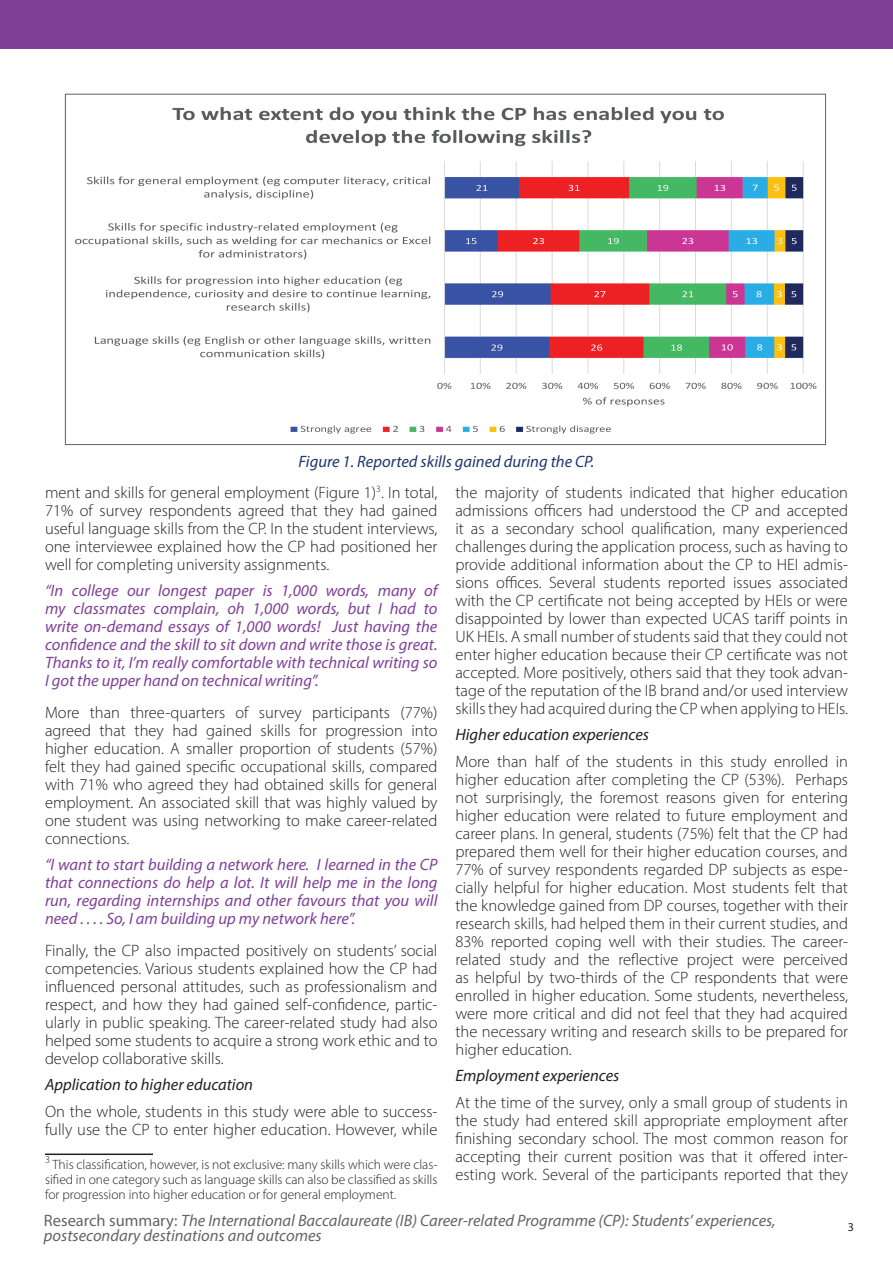
<style>
.page{position:relative;width:893px;height:1263px;background:#fff}
.page>*{position:absolute;margin:0;border:0;box-sizing:border-box;transform-origin:0 0}
.Main_body{font:300 16.5px/18px "Myriad Pro";color:#231f20;text-align:justify}
.Call-out_purple{font:italic 16.5px/18px "Myriad Pro";color:#7f4098;text-align:justify}
.t1{font:italic 16.5px/15px "Myriad Pro";color:#636466}
.Sub_sub_heading{font:italic 16.5px "Myriad Pro";color:#231f20}
.t2{font:italic 16.5px "Myriad Pro";color:#1e376d}
.Footnote{font:300 13.5px/15px "Myriad Pro";color:#231f20;text-align:justify}
.t3{font:12px "Myriad Pro";color:#231f20}
.s1{font-style:normal}
</style>
<div class="page">
<div style="left:0;top:0;width:893px;height:48px;background:#7f4098"></div>
<hr style="left:45px;top:1153px;width:108px;height:2px;background:#231f20">
<img style="left:75px;top:107px;width:742px;height:327px">
<p class="t2" style="left:299px;top:452px;width:297px">Figure 1. Reported skills gained during the CP.</p>
<p class="Main_body" style="left:45px;top:483px;width:394px">ment and skills for general employment (Figure 1)<sup>3</sup>. In total, 71% of survey respondents agreed that they had gained useful language skills from the CP. In the student interviews, one interviewee explained how the CP had positioned her well for completing university assignments.</p>
<p class="Call-out_purple" style="left:45px;top:581px;width:394px">“In college our longest paper is 1,000 words, many of my classmates complain, oh 1,000 words, but I had to write on-demand essays of 1,000 words! Just having the confidence and the skill to sit down and write those is great.<br>Thanks to it, I’m really comfortable with technical writing so I got the upper hand on technical writing”.</p>
<p class="Main_body" style="left:45px;top:703px;width:394px">More than three-quarters of survey participants (77%) agreed that they had gained skills for progression into higher education. A smaller proportion of students (57%) felt they had gained specific occupational skills, compared with 71% who agreed they had obtained skills for general employment. An associated skill that was highly valued by one student was using networking to make career-related connections.</p>
<p class="Call-out_purple" style="left:45px;top:855px;width:394px">“I want to start building a network here. I learned in the CP that connections do help a lot. It will help me in the long run, regarding internships and other favours that you will need . . . . So, I am building up my network here”.</p>
<p class="Main_body" style="left:45px;top:941px;width:394px">Finally, the CP also impacted positively on students’ social competencies. Various students explained how the CP had influenced personal attitudes, such as professionalism and respect, and how they had gained self-confidence, partic&shy;ularly in public speaking. The career-related study had also helped some students to acquire a strong work ethic and to develop collaborative skills.</p>
<p class="Sub_sub_heading" style="left:45px;top:1074px;width:210px">Application to higher education</p>
<p class="Main_body" style="left:45px;top:1102px;width:394px">On the whole, students in this study were able to success&shy;fully use the CP to enter higher education. However, while</p>
<p class="Footnote" style="left:45px;top:1157px;width:394px"><sup>3</sup> This classification, however, is not exclusive: many skills which were clas&shy;sified in one category such as language skills can also be classified as skills for progression into higher education or for general employment.</p>
<p class="Main_body" style="left:455px;top:483px;width:394px">the majority of students indicated that higher education admissions officers had understood the CP and accepted it as a secondary school qualification, many experienced challenges during the application process, such as having to provide additional information about the CP to HEI admis&shy;sions offices. Several students reported issues associated with the CP certificate not being accepted by HEIs or were disappointed by lower than expected UCAS tariff points in UK HEIs. A small number of students said that they could not enter higher education because their CP certificate was not accepted. More positively, others said that they took advan&shy;tage of the reputation of the IB brand and/or used interview skills they had acquired during the CP when applying to HEIs.</p>
<p class="Sub_sub_heading" style="left:455px;top:724px;width:195px">Higher education experiences</p>
<p class="Main_body" style="left:455px;top:752px;width:394px">More than half of the students in this study enrolled in higher education after completing the CP (53%). Perhaps not surprisingly, the foremost reasons given for entering higher education were related to future employment and career plans. In general, students (75%) felt that the CP had prepared them well for their higher education courses, and 77% of survey respondents regarded DP subjects as espe&shy;cially helpful for higher education. Most students felt that the knowledge gained from DP courses, together with their research skills, had helped them in their current studies, and 83% reported coping well with their studies. The career&shy;related study and the reflective project were perceived as helpful by two-thirds of the CP respondents that were enrolled in higher education. Some students, nevertheless, were more critical and did not feel that they had acquired the necessary writing and research skills to be prepared for higher education.</p>
<p class="Sub_sub_heading" style="left:455px;top:1065px;width:165px">Employment experiences</p>
<p class="Main_body" style="left:455px;top:1093px;width:394px">At the time of the survey, only a small group of students in the study had entered skill appropriate employment after finishing secondary school. The most common reason for accepting their current position was that it offered inter&shy;esting work. Several of the participants reported that they</p>
<p class="t1" style="left:44px;top:1213px;width:733px"><span class="s1">Research summary:</span> The International Baccalaureate (IB) Career-related Programme (CP): Students’ experiences, postsecondary destinations and outcomes</p>
<p class="t3" style="left:848px;top:1220px;width:8px">3</p>
</div>
